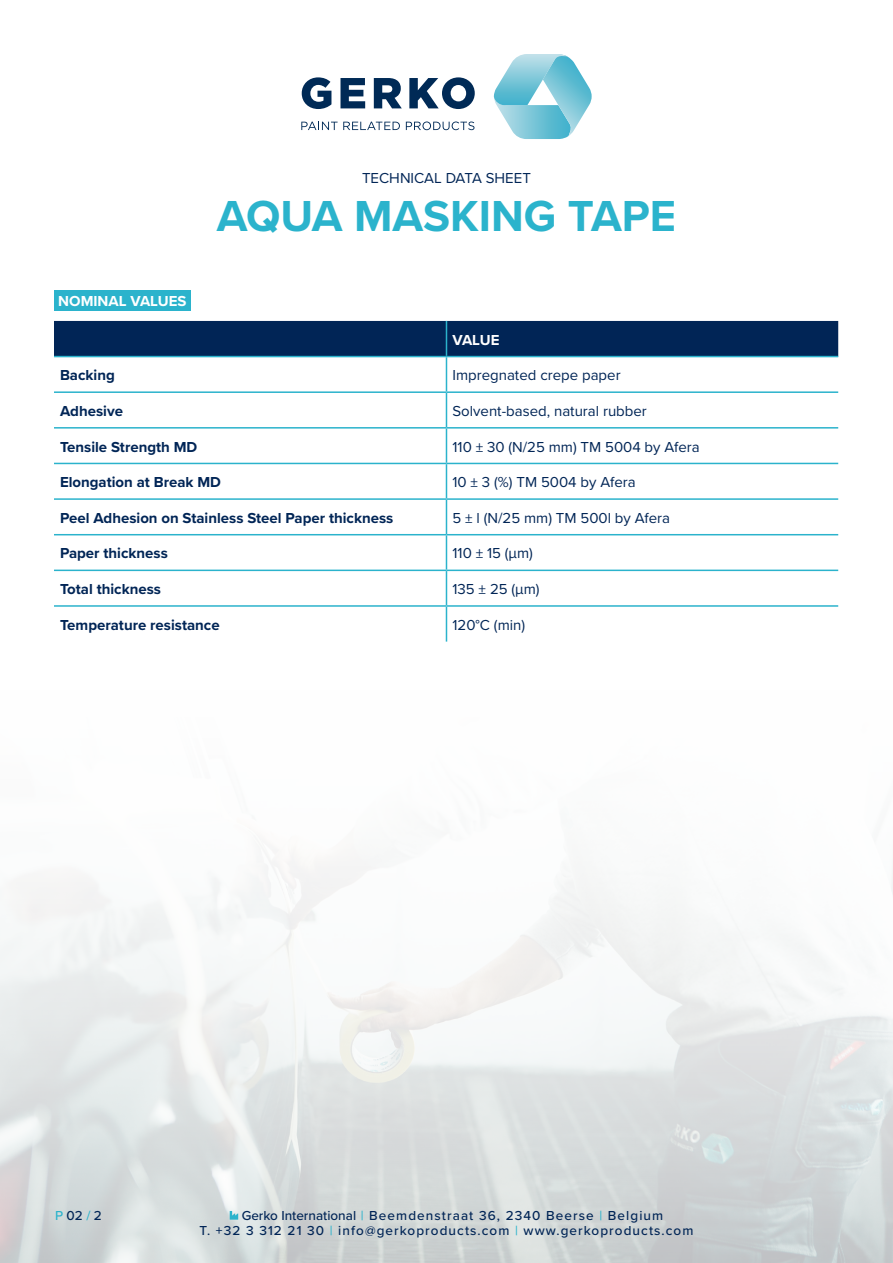
<style>
.page{position:relative;width:893px;height:1263px;background:#fff}
.page>*{position:absolute;margin:0;border:0;box-sizing:border-box;transform-origin:0 0}
.t1{font:700 45px "Proxima Nova";color:#2bb3cc}
.t2{font:15px "Proxima Nova";color:#012556}
.t3{font:700 15px "Proxima Nova";color:#012556}
.t4{font:700 15px "Proxima Nova";color:#fff}
.t5{font:500 13.5px/15px "Proxima Nova";letter-spacing:.08em;color:#012556}
.s1{color:#2bb3cc}
</style>
<div class="page">
<svg style="left:301px;top:122px;width:99px;height:8px"></svg>
<svg style="left:406px;top:122px;width:68px;height:8px"></svg>
<svg style="left:302px;top:77px;width:29px;height:32px"></svg>
<svg style="left:340px;top:78px;width:25px;height:30px"></svg>
<svg style="left:374px;top:78px;width:28px;height:30px"></svg>
<svg style="left:409px;top:77px;width:66px;height:32px"></svg>
<svg style="left:494px;top:54px;width:98px;height:85px"></svg>
<img style="left:0;top:856px;width:893px;height:407px">
<svg style="left:230px;top:1211px;width:8px;height:8px"></svg>
<div style="left:54px;top:290px;width:137px;height:20px;background:#2bb3cc"></div>
<div style="left:54px;top:321px;width:784px;height:35px;background:#012556"></div>
<hr style="left:446px;top:321px;width:1px;height:35px;background:#2bb3cc">
<hr style="left:54px;top:356px;width:392px;height:1px;background:#2bb3cc">
<hr style="left:54px;top:391px;width:392px;height:2px;background:#2bb3cc">
<hr style="left:54px;top:427px;width:392px;height:2px;background:#2bb3cc">
<hr style="left:54px;top:463px;width:392px;height:1px;background:#2bb3cc">
<hr style="left:446px;top:357px;width:1px;height:34px;background:#2bb3cc">
<hr style="left:446px;top:393px;width:1px;height:34px;background:#2bb3cc">
<hr style="left:446px;top:429px;width:1px;height:34px;background:#2bb3cc">
<hr style="left:446px;top:464px;width:1px;height:34px;background:#2bb3cc">
<hr style="left:446px;top:356px;width:392px;height:1px;background:#2bb3cc">
<hr style="left:446px;top:391px;width:392px;height:2px;background:#2bb3cc">
<hr style="left:446px;top:427px;width:392px;height:2px;background:#2bb3cc">
<hr style="left:446px;top:463px;width:392px;height:1px;background:#2bb3cc">
<hr style="left:446px;top:500px;width:1px;height:34px;background:#2bb3cc">
<hr style="left:446px;top:535px;width:1px;height:35px;background:#2bb3cc">
<hr style="left:446px;top:571px;width:1px;height:34px;background:#2bb3cc">
<hr style="left:446px;top:607px;width:1px;height:35px;background:#2bb3cc">
<hr style="left:54px;top:498px;width:392px;height:2px;background:#2bb3cc">
<hr style="left:446px;top:498px;width:392px;height:2px;background:#2bb3cc">
<hr style="left:54px;top:534px;width:392px;height:1px;background:#2bb3cc">
<hr style="left:446px;top:534px;width:392px;height:1px;background:#2bb3cc">
<hr style="left:54px;top:570px;width:392px;height:1px;background:#2bb3cc">
<hr style="left:446px;top:570px;width:392px;height:1px;background:#2bb3cc">
<hr style="left:54px;top:605px;width:392px;height:2px;background:#2bb3cc">
<hr style="left:446px;top:605px;width:392px;height:2px;background:#2bb3cc">
<p class="t4" style="left:58px;top:290px;width:130px">NOMINAL VALUES</p>
<p class="t2" style="left:362px;top:167px;width:170px">TECHNICAL DATA SHEET</p>
<p class="t1" style="left:217px;top:182px;width:461px">AQUA MASKING TAPE</p>
<p class="t4" style="left:452px;top:328px;width:48px">VALUE</p>
<p class="t3" style="left:60px;top:364px;width:56px">Backing</p>
<p class="t2" style="left:452px;top:364px;width:170px">Impregnated crepe paper</p>
<p class="t3" style="left:60px;top:400px;width:64px">Adhesive</p>
<p class="t2" style="left:452px;top:400px;width:196px">Solvent-based, natural rubber</p>
<p class="t3" style="left:60px;top:435px;width:139px">Tensile Strength MD</p>
<p class="t2" style="left:452px;top:435px;width:249px">110 ± 30 (N/25 mm) TM 5004 by Afera</p>
<p class="t3" style="left:60px;top:471px;width:163px">Elongation at Break MD</p>
<p class="t2" style="left:452px;top:471px;width:185px">10 ± 3 (%) TM 5004 by Afera</p>
<p class="t3" style="left:60px;top:507px;width:335px">Peel Adhesion on Stainless Steel Paper thickness</p>
<p class="t2" style="left:452px;top:507px;width:219px">5 ± l (N/25 mm) TM 500l by Afera</p>
<p class="t3" style="left:60px;top:542px;width:109px">Paper thickness</p>
<p class="t2" style="left:452px;top:542px;width:82px">110 ± 15 (μm)</p>
<p class="t3" style="left:60px;top:578px;width:103px">Total thickness</p>
<p class="t2" style="left:452px;top:578px;width:89px">135 ± 25 (μm)</p>
<p class="t3" style="left:60px;top:613px;width:161px">Temperature resistance</p>
<p class="t2" style="left:452px;top:613px;width:74px">120°C (min)</p>
<p class="t5" style="left:55px;top:1207px;width:48px"><span class="s1">P</span> 02 <span class="s1">/</span> 2</p>
<p class="t5" style="left:199px;top:1207px;width:495px;text-indent:42px">Gerko International <span class="s1">|</span> Beemdenstraat 36, 2340 Beerse <span class="s1">|</span> Belgium<br>T. +32 3 312 21 30 <span class="s1">|</span> info@gerkoproducts.com <span class="s1">|</span> www.gerkoproducts.com</p>
</div>
